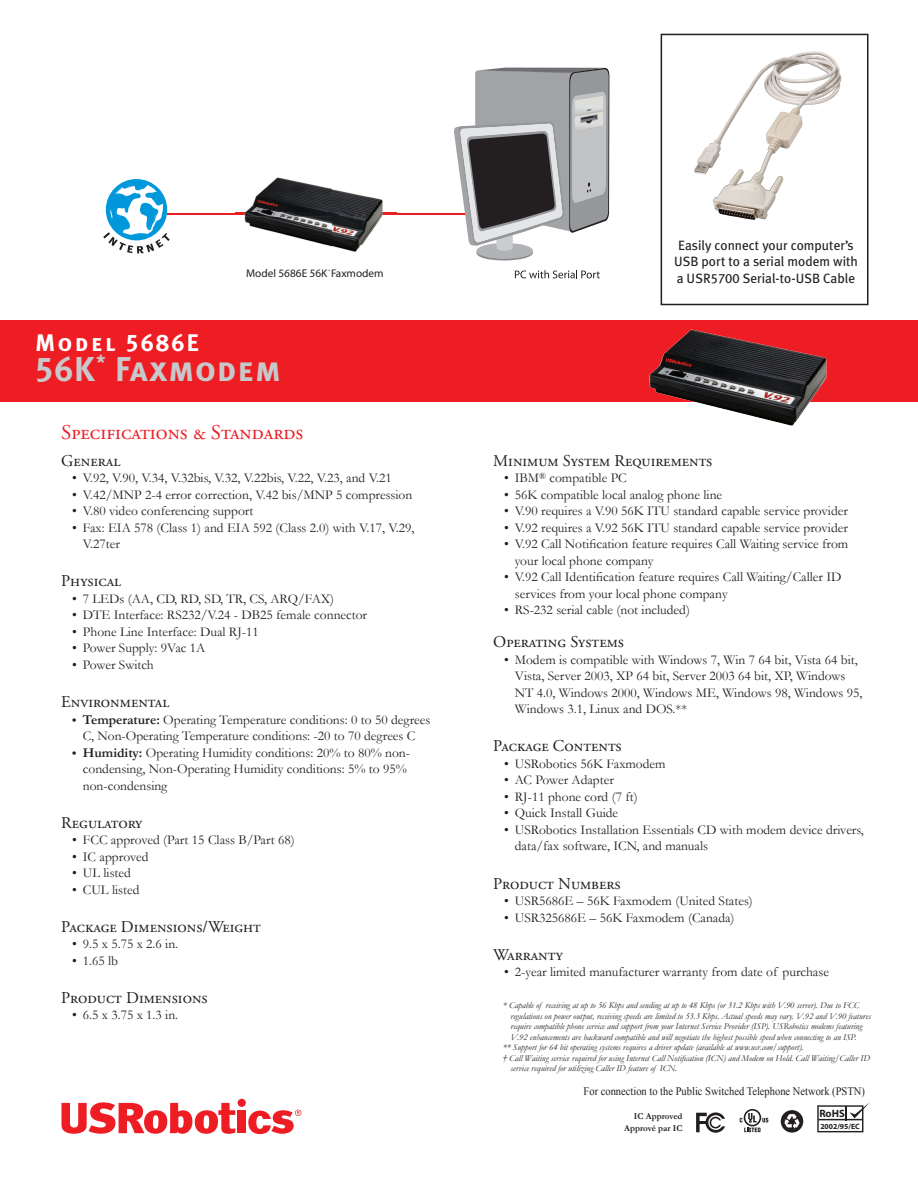
<style>
.page{position:relative;width:918px;height:1188px;background:#fff}
.page>*{position:absolute;margin:0;border:0;box-sizing:border-box;transform-origin:0 0}
.t1{font:34.5px "Meta Plus Bold Caps";letter-spacing:.025em;color:#c7c8ca}
.t2{font:24px "Meta Plus Bold Caps";letter-spacing:.1em;color:#fff}
.t3{font:21px "Adobe Garamond Regular SC";color:#ee1d23}
.t4{font:16.5px "Adobe Garamond Regular SC";color:#231f20}
.t5{font:13.5px/16.5px "Garamond";color:#231f20}
.t6{font:13.5px/16.2px "Meta Plus Lining";color:#231f20;text-align:center}
.t7{font:11.55px "Times New Roman";color:#231f20;scale:.91 1}
.t8{font:11.25px "Myriad";color:#231f20}
.t9{font:700 10.65px "Myriad";color:#231f20}
.t10{font:italic 9px "Garamond";color:#231f20}
.t11{font:700 9px/12px "Garamond";color:#231f20;text-align:right}
.t12{font:700 7.65px "Myriad";color:#231f20}
.s1{font-weight:700;font-size:12px}
.s2{font-weight:700}
</style>
<div class="page">
<div style="left:0;top:320px;width:918px;height:82px;background:#ee1d23"></div>
<svg style="left:61px;top:1102px;width:174px;height:32px"></svg>
<div style="left:238px;top:1110px;width:8px;height:23px;background:#ee1d23"></div>
<div style="left:238px;top:1099px;width:8px;height:8px;background:#ee1d23;border-radius:50%"></div>
<svg style="left:248px;top:1110px;width:53px;height:24px"></svg>
<div style="left:661px;top:34px;width:207px;height:271px;border:2px solid #231f20"></div>
<img style="left:694px;top:53px;width:110px;height:122px">
<svg style="left:817px;top:1102px;width:53px;height:30px"></svg>
<svg style="left:781px;top:1110px;width:22px;height:23px"></svg>
<img style="left:649px;top:329px;width:178px;height:97px">
<hr style="left:167px;top:213px;width:304px;height:2px;background:#ee1d23">
<div style="left:476px;top:245px;width:57px;height:15px;background:#8a8c8f;border-radius:50%"></div>
<svg style="left:454px;top:68px;width:155px;height:191px"></svg>
<svg style="left:103px;top:179px;width:67px;height:75px"></svg>
<svg style="left:515px;top:270px;width:85px;height:8px"></svg>
<img style="left:236px;top:177px;width:160px;height:75px">
<img style="left:236px;top:213px;width:160px;height:2px">
<svg style="left:696px;top:1112px;width:29px;height:21px"></svg>
<svg style="left:744px;top:1109px;width:17px;height:17px"></svg>
<div style="left:745px;top:1111px;width:15px;height:14px;background:#fff;border-radius:50%"></div>
<svg style="left:740px;top:1113px;width:28px;height:19px"></svg>
<p class="t8" style="left:246px;top:268px;width:139px">Model 5686E 56K<sup>*</sup> Faxmodem</p>
<h2 class="t2" style="left:35px;top:328px;width:166px">Model 5686E</h2>
<h1 class="t1" style="left:35px;top:349px;width:247px">56K<sup>*</sup> Faxmodem</h1>
<h3 class="t3" style="left:61px;top:421px;width:243px">Specifications &amp; Standards</h3>
<p class="t4" style="left:61px;top:452px;width:61px">General</p>
<p class="t5" style="left:72px;top:470px;width:321px">• V.92, V.90, V.34, V.32bis, V.32, V.22bis, V.22, V.23, and V.21</p>
<p class="t5" style="left:72px;top:486px;width:342px">• V.42/MNP 2-4 error correction, V.42 bis/MNP 5 compression</p>
<p class="t5" style="left:72px;top:503px;width:183px">• V.80 video conferencing support</p>
<p class="t5" style="left:83px;top:519px;width:333px;text-indent:-11px">• Fax: EIA 578 (Class 1) and EIA 592 (Class 2.0) with V.17, V.29,<br>V.27ter</p>
<p class="t4" style="left:61px;top:572px;width:62px">Physical</p>
<p class="t5" style="left:72px;top:590px;width:264px">• 7 LEDs (AA, CD, RD, SD, TR, CS, ARQ/FAX)</p>
<p class="t5" style="left:72px;top:607px;width:297px">• DTE Interface: RS232/V.24 - DB25 female connector</p>
<p class="t5" style="left:72px;top:623px;width:188px">• Phone Line Interface: Dual RJ-11</p>
<p class="t5" style="left:72px;top:640px;width:135px">• Power Supply: 9Vac 1A</p>
<p class="t5" style="left:72px;top:656px;width:83px">• Power Switch</p>
<p class="t4" style="left:61px;top:693px;width:110px">Environmental</p>
<p class="t5" style="left:72px;top:711px;width:360px;text-align:center"><span class="s1">•</span> <span class="s2">Temperature:</span> Operating Temperature conditions: 0 to 50 degrees<br>C, Non-Operating Temperature conditions: -20 to 70 degrees C</p>
<p class="t5" style="left:83px;top:744px;width:329px;text-indent:-11px"><span class="s1">•</span> <span class="s2">Humidity:</span> Operating Humidity conditions: 20% to 80% non&shy;condensing, Non-Operating Humidity conditions: 5% to 95% non-condensing</p>
<p class="t4" style="left:61px;top:814px;width:83px">Regulatory</p>
<p class="t5" style="left:72px;top:831px;width:224px">• FCC approved (Part 15 Class B/Part 68)</p>
<p class="t5" style="left:72px;top:848px;width:78px">• IC approved</p>
<p class="t5" style="left:72px;top:864px;width:60px">• UL listed</p>
<p class="t5" style="left:72px;top:881px;width:69px">• CUL listed</p>
<p class="t4" style="left:61px;top:918px;width:201px">Package Dimensions/Weight</p>
<p class="t5" style="left:72px;top:935px;width:108px">• 9.5 x 5.75 x 2.6 in.</p>
<p class="t5" style="left:72px;top:952px;width:48px">• 1.65 lb</p>
<p class="t4" style="left:61px;top:989px;width:148px">Product Dimensions</p>
<p class="t5" style="left:72px;top:1007px;width:108px">• 6.5 x 3.75 x 1.3 in.</p>
<p class="t6" style="left:674px;top:237px;width:185px">Easily connect your computer’s<br>USB port to a serial modem with a USR5700 Serial-to-USB Cable</p>
<p class="t4" style="left:493px;top:452px;width:221px">Minimum System Requirements</p>
<p class="t5" style="left:504px;top:470px;width:124px">• IBM<sup>®</sup> compatible PC</p>
<p class="t5" style="left:504px;top:486px;width:220px">• 56K compatible local analog phone line</p>
<p class="t5" style="left:504px;top:503px;width:345px">• V.90 requires a V.90 56K ITU standard capable service provider</p>
<p class="t5" style="left:504px;top:519px;width:345px">• V.92 requires a V.92 56K ITU standard capable service provider</p>
<p class="t5" style="left:515px;top:536px;width:335px;text-indent:-11px">• V.92 Call Notification feature requires Call Waiting service from your local phone company</p>
<p class="t5" style="left:515px;top:569px;width:328px;text-indent:-11px">• V.92 Call Identification feature requires Call Waiting/Caller ID services from your local phone company</p>
<p class="t5" style="left:504px;top:601px;width:187px">• RS-232 serial cable (not included)</p>
<p class="t4" style="left:493px;top:633px;width:132px">Operating Systems</p>
<p class="t5" style="left:515px;top:651px;width:349px;text-indent:-11px">• Modem is compatible with Windows 7, Win 7 64 bit, Vista 64 bit, Vista, Server 2003, XP 64 bit, Server 2003 64 bit, XP, Windows NT 4.0, Windows 2000, Windows ME, Windows 98, Windows 95, Windows 3.1, Linux and DOS.**</p>
<p class="t4" style="left:493px;top:737px;width:130px">Package Contents</p>
<p class="t5" style="left:504px;top:755px;width:163px">• USRobotics 56K Faxmodem</p>
<p class="t5" style="left:504px;top:772px;width:111px">• AC Power Adapter</p>
<p class="t5" style="left:504px;top:788px;width:135px">• RJ-11 phone cord (7 ft)</p>
<p class="t5" style="left:504px;top:805px;width:116px">• Quick Install Guide</p>
<p class="t5" style="left:515px;top:821px;width:351px;text-indent:-11px">• USRobotics Installation Essentials CD with modem device drivers, data/fax software, ICN, and manuals</p>
<p class="t4" style="left:493px;top:875px;width:129px">Product Numbers</p>
<p class="t5" style="left:504px;top:892px;width:250px">• USR5686E – 56K Faxmodem (United States)</p>
<p class="t5" style="left:504px;top:909px;width:232px">• USR325686E – 56K Faxmodem (Canada)</p>
<p class="t4" style="left:493px;top:946px;width:71px">Warranty</p>
<p class="t5" style="left:504px;top:963px;width:326px">• 2-year limited manufacturer warranty from date of purchase</p>
<p class="t10" style="left:503px;top:999px;width:358px">* Capable of receiving at up to 56 Kbps and sending at up to 48 Kbps (or 31.2 Kbps with V.90 server). Due to FCC</p>
<p class="t10" style="left:511px;top:1010px;width:362px">regulations on power output, receiving speeds are limited to 53.3 Kbps. Actual speeds may vary. V.92 and V.90 features</p>
<p class="t10" style="left:511px;top:1020px;width:353px">require compatible phone service and support from your Internet Service Provider (ISP). USRobotics modems featuring</p>
<p class="t10" style="left:511px;top:1031px;width:348px">V.92 enhancements are backward compatible and will negotiate the highest possible speed when connecting to an ISP.</p>
<p class="t10" style="left:503px;top:1041px;width:302px">** Support for 64 bit operating systems requires a driver update (available at www.usr.com/support).</p>
<p class="t10" style="left:503px;top:1052px;width:368px">† Call Waiting service required for using Internet Call Notification (ICN) and Modem on Hold. Call Waiting/Caller ID</p>
<p class="t10" style="left:511px;top:1062px;width:168px">service required for utilizing Caller ID feature of ICN.</p>
<p class="t7" style="left:584px;top:1083px;width:311px">For connection to the Public Switched Telephone Network (PSTN)</p>
<p class="t11" style="left:624px;top:1110px;width:60px">IC Approved<br>Apprové par IC</p>
<p class="t9" style="left:819px;top:1108px;width:27px">RoHS</p>
<p class="t12" style="left:820px;top:1122px;width:41px">2002/95/EC</p>
</div>
